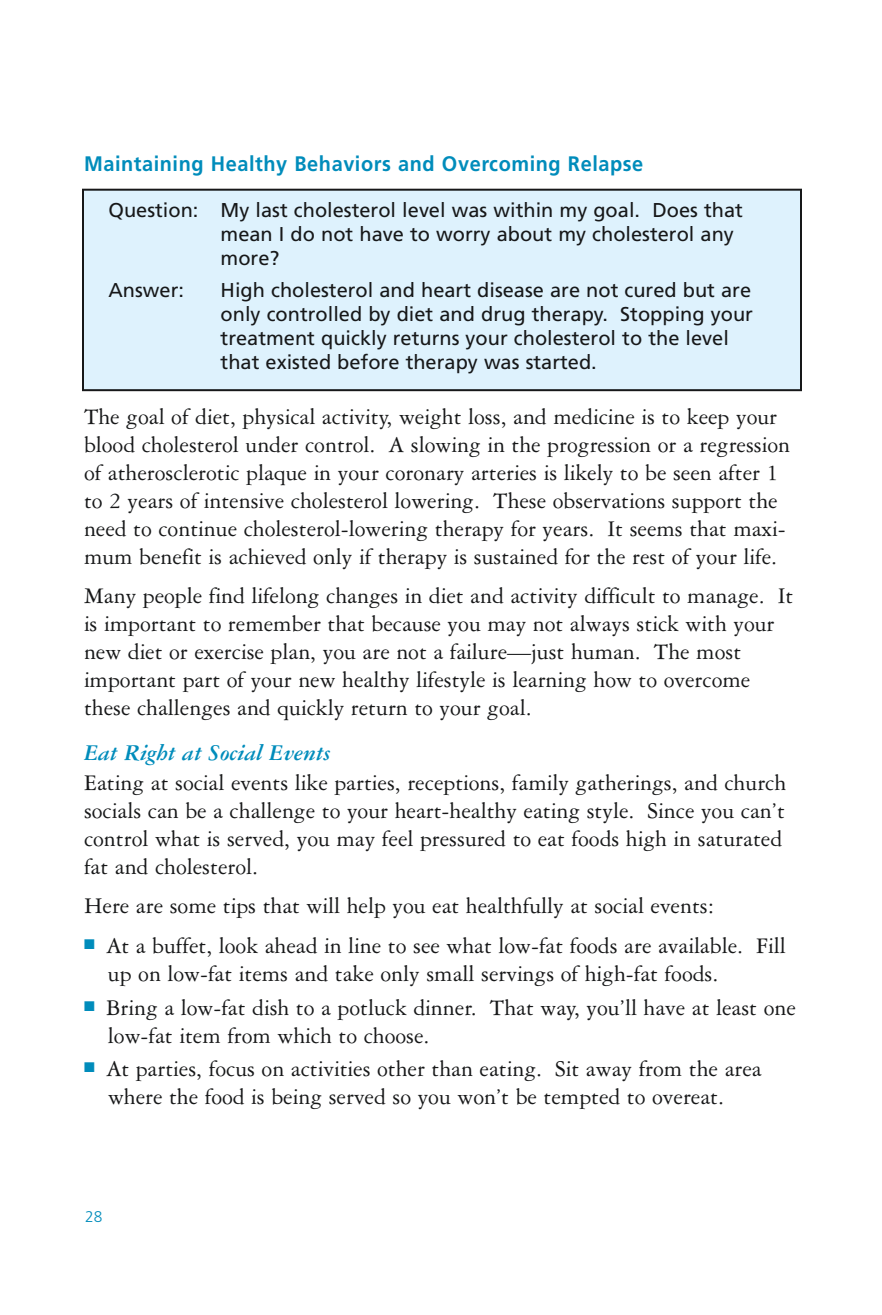
<style>
.page{position:relative;width:882px;height:1315px;background:#fff}
.page>*{position:absolute;margin:0;border:0;box-sizing:border-box;transform-origin:0 0}
.t1{font:24px/27.8px "American Garamond BT";color:#171819}
.t2{font:italic 700 24px "American Garamond BT";color:#008cbb}
.t3{font:700 21px "Frutiger";letter-spacing:.03em;color:#008cbb;scale:.95 1}
.t4{font:20px/24px "Frutiger";color:#171819}
.t5{font:300 15.6px "Frutiger";color:#008cbb}
</style>
<div class="page">
<div style="left:83px;top:190px;width:718px;height:200px;background:#def2fd"></div>
<div style="left:82px;top:189px;width:720px;height:202px;border:2px solid #171819"></div>
<p class="t3" style="left:84px;top:155px;width:590px">Maintaining Healthy Behaviors and Overcoming Relapse</p>
<p class="t4" style="left:221px;top:199px;width:524px;text-indent:-112px">Question: My last cholesterol level was within my goal. Does that mean I do not have to worry about my cholesterol any more?</p>
<p class="t4" style="left:108px;top:279px;width:77px">Answer:</p>
<p class="t4" style="left:221px;top:279px;width:534px">High cholesterol and heart disease are not cured but are only controlled by diet and drug therapy. Stopping your treatment quickly returns your cholesterol to the level that existed before therapy was started.</p>
<p class="t1" style="left:84px;top:405px;width:708px">The goal of diet, physical activity, weight loss, and medicine is to keep your blood cholesterol under control. A slowing in the progression or a regression of atherosclerotic plaque in your coronary arteries is likely to be seen after 1 to 2 years of intensive cholesterol lowering. These observations support the need to continue cholesterol-lowering therapy for years. It seems that maxi&shy;mum benefit is achieved only if therapy is sustained for the rest of your life.</p>
<p class="t1" style="left:84px;top:583px;width:711px">Many people find lifelong changes in diet and activity difficult to manage. It is important to remember that because you may not always stick with your new diet or exercise plan, you are not a failure—just human. The most important part of your new healthy lifestyle is learning how to overcome these challenges and quickly return to your goal.</p>
<p class="t2" style="left:84px;top:743px;width:248px">Eat Right at Social Events</p>
<p class="t1" style="left:84px;top:770px;width:704px">Eating at social events like parties, receptions, family gatherings, and church socials can be a challenge to your heart-healthy eating style. Since you can’t control what is served, you may feel pressured to eat foods high in saturated fat and cholesterol.</p>
<p class="t1" style="left:84px;top:893px;width:632px">Here are some tips that will help you eat healthfully at social events:</p>
<p class="t1" style="left:108px;top:933px;width:679px;text-indent:-24px"><sup>■</sup> At a buffet, look ahead in line to see what low-fat foods are available. Fill up on low-fat items and take only small servings of high-fat foods.</p>
<p class="t1" style="left:108px;top:995px;width:689px;text-indent:-24px"><sup>■</sup> Bring a low-fat dish to a potluck dinner. That way, you’ll have at least one low-fat item from which to choose.</p>
<p class="t1" style="left:84px;top:1056px;width:679px;text-align:center"><sup>■</sup> At parties, focus on activities other than eating. Sit away from the area where the food is being served so you won’t be tempted to overeat.</p>
<p class="t5" style="left:85px;top:1210px;width:19px">28</p>
</div>
